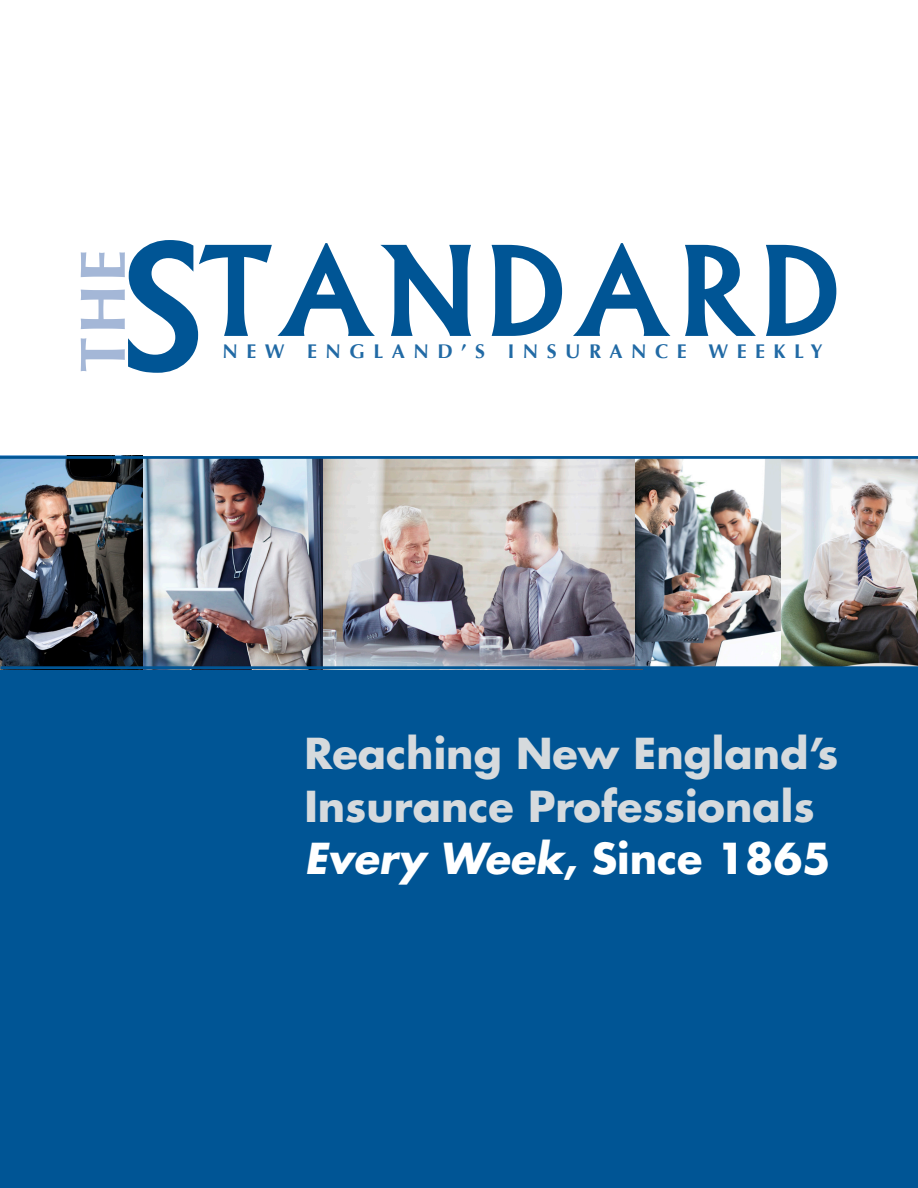
<style>
.page{position:relative;width:918px;height:1188px;background:#fff}
.page>*{position:absolute;margin:0;border:0;box-sizing:border-box;transform-origin:0 0}
.t1{font:500 164.85px "Albertus";color:#005595}
.t2{font:500 115.35px "Albertus";letter-spacing:.085em;color:#005595}
.t3{font:700 64.2px "Optima";color:#a4b7d7}
.t4{font:700 41.55px "Futura";color:#d6dadd}
.t5{font:700 41.55px "Futura";color:#fff}
.t6{font:700 19.8px "Optima";letter-spacing:.43em;color:#216aa5}
.s1{font-style:italic}
</style>
<div class="page">
<div style="left:0;top:538px;width:918px;height:650px;background:#005595"></div>
<img style="left:322px;top:459px;width:313px;height:207px">
<svg style="left:128px;top:240px;width:344px;height:133px"></svg>
<svg style="left:491px;top:244px;width:72px;height:92px"></svg>
<svg style="left:573px;top:243px;width:98px;height:93px"></svg>
<svg style="left:685px;top:244px;width:152px;height:92px"></svg>
<img style="left:142px;top:459px;width:180px;height:207px">
<img style="left:781px;top:459px;width:137px;height:207px">
<img style="left:635px;top:459px;width:146px;height:207px">
<img style="left:0;top:459px;width:142px;height:207px">
<hr style="left:0;top:456px;width:918px;height:3px;background:#005595">
<p class="t1" style="left:118px;top:207px;width:87px">S</p>
<p class="t3" style="left:66px;top:373px;width:124px;rotate:-90deg">THE</p>
<p class="t2" style="left:199px;top:221px;width:644px">TANDARD</p>
<p class="t6" style="left:223px;top:340px;width:601px">NEW ENGLAND’S INSURANCE WEEKLY</p>
<p class="t4" style="left:304px;top:726px;width:536px">Reaching New England’s</p>
<p class="t4" style="left:304px;top:778px;width:512px">Insurance Professionals</p>
<p class="t5" style="left:304px;top:831px;width:528px"><span class="s1">Every Week</span>, Since 1865</p>
</div>
